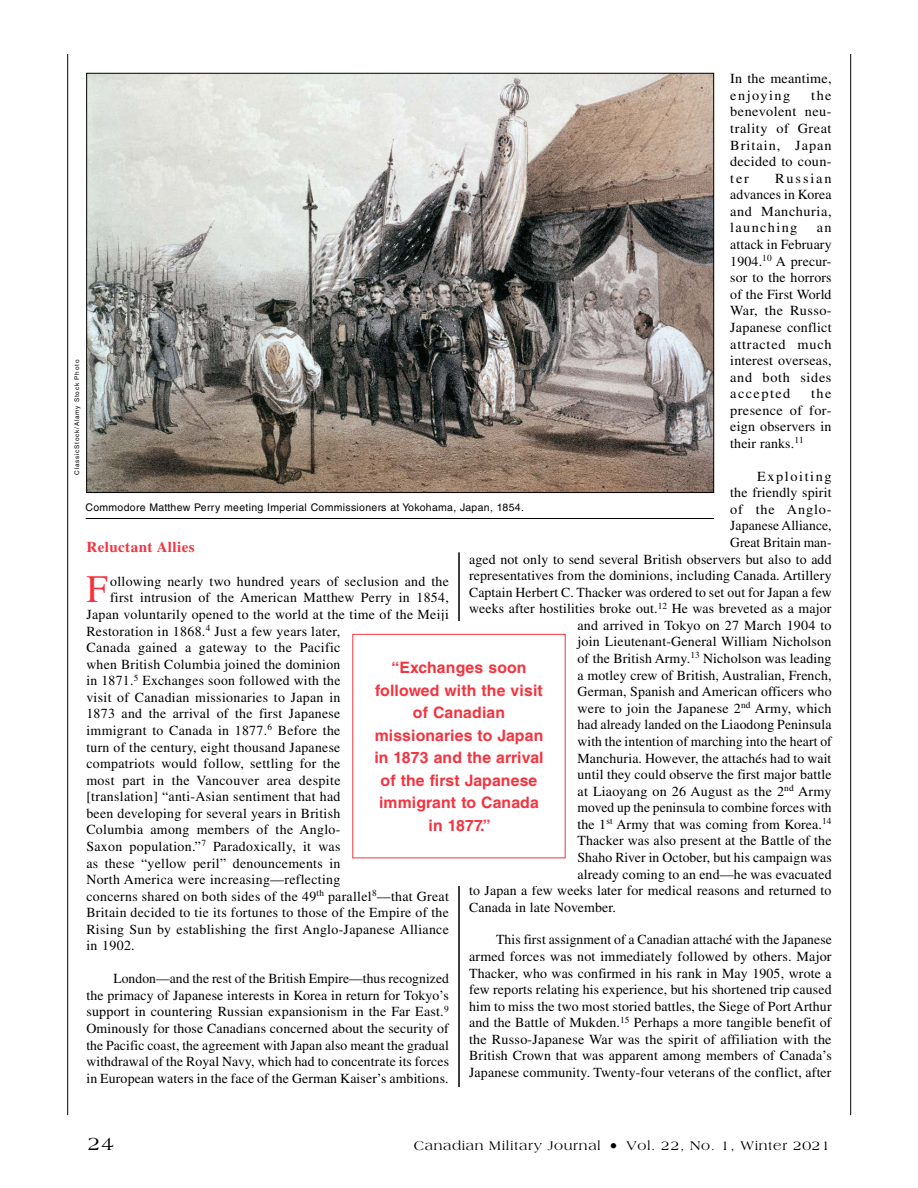
<style>
.page{position:relative;width:918px;height:1188px;background:#fff}
.page>*{position:absolute;margin:0;border:0;box-sizing:border-box;transform-origin:0 0}
.t1{font:38.85px "Times LT Std";color:#f5333f}
.t2{font:19.5px "Americana Std";color:#000}
.t3{font:700 15.75px/22.5px "Helvetica LT Std";letter-spacing:.01em;color:#f5333f;text-align:center}
.t4{font:700 15px "Times LT Std";letter-spacing:.03em;color:#f5333f}
.t5{font:13.8px/16.5px "Times LT Std";letter-spacing:.015em;color:#000;text-align:justify}
.t6{font:13.8px "Times LT Std";letter-spacing:.06em;color:#000}
.t7{font:13.8px "Times LT Std";letter-spacing:.11em;color:#000}
.t8{font:13.5px "Americana Std";letter-spacing:.05em;color:#000}
.t9{font:10.5px "Helvetica LT Std";letter-spacing:.03em;color:#000}
.t10{font:6.3px "Helvetica LT Std";letter-spacing:.125em;color:#000}
.s1{font-size:16.5px}
</style>
<div class="page">
<hr style="left:850px;top:54px;width:1px;height:1061px;background:#000">
<hr style="left:67px;top:54px;width:1px;height:1061px;background:#000">
<hr style="left:459px;top:552px;width:1px;height:70px;background:#000">
<hr style="left:459px;top:870px;width:1px;height:217px;background:#000">
<img style="left:88px;top:75px;width:624px;height:416px">
<hr style="left:86px;top:518px;width:628px;height:1px;background:#000">
<p class="t5" style="left:730px;top:70px;width:103px">In the meantime, enjoying</p>
<p class="t5" style="left:730px;top:87px;width:103px;text-indent:81px">the benevolent neu&shy;trality of Great Britain, Japan decided to coun&shy;ter</p>
<p class="t5" style="left:730px;top:170px;width:103px;text-indent:45px">Russian advances in Korea and Manchuria, launching</p>
<p class="t5" style="left:730px;top:220px;width:103px;text-indent:87px">an attack in February 1904.<sup>10</sup> A precur&shy;sor to the horrors of the First World War, the Russo-Japanese conflict attracted much interest overseas, and both sides accepted</p>
<p class="t10" style="left:73px;top:475px;width:116px;rotate:-90deg">ClassicStock/Alamy Stock Photo</p>
<p class="t5" style="left:730px;top:385px;width:103px;text-indent:81px">the presence of for&shy;eign observers in their ranks.<sup>11</sup></p>
<p class="t7" style="left:757px;top:468px;width:76px">Exploiting</p>
<p class="t5" style="left:730px;top:484px;width:103px">the friendly spirit</p>
<p class="t6" style="left:730px;top:501px;width:103px">of the Anglo-</p>
<p class="t5" style="left:730px;top:518px;width:103px">Japanese Alliance,</p>
<p class="t5" style="left:730px;top:534px;width:103px">Great Britain man-</p>
<p class="t5" style="left:469px;top:551px;width:364px">aged not only to send several British observers but also to add</p>
<p class="t5" style="left:469px;top:567px;width:364px">representatives from the dominions, including Canada. Artillery</p>
<p class="t5" style="left:469px;top:584px;width:364px">Captain Herbert C. Thacker was ordered to set out for Japan a few</p>
<p class="t5" style="left:469px;top:600px;width:364px">weeks after hostilities broke out.<sup>12</sup> He was breveted as a major</p>
<p class="t5" style="left:578px;top:617px;width:255px">and arrived in Tokyo on 27 March 1904 to</p>
<p class="t5" style="left:578px;top:634px;width:255px">join Lieutenant-General William Nicholson</p>
<p class="t5" style="left:578px;top:650px;width:256px">of the British Army.<sup>13</sup> Nicholson was leading</p>
<p class="t5" style="left:578px;top:667px;width:256px">a motley crew of British, Australian, French,</p>
<p class="t5" style="left:578px;top:683px;width:256px">German, Spanish and American officers who</p>
<p class="t5" style="left:578px;top:700px;width:256px">were to join the Japanese 2<sup>nd</sup> Army, which</p>
<p class="t5" style="left:578px;top:716px;width:255px">had already landed on the Liaodong Peninsula</p>
<p class="t5" style="left:578px;top:733px;width:256px">with the intention of marching into the heart of</p>
<p class="t5" style="left:578px;top:750px;width:255px">Manchuria. However, the attachés had to wait</p>
<p class="t5" style="left:578px;top:766px;width:256px">until they could observe the first major battle</p>
<p class="t5" style="left:578px;top:783px;width:256px">at Liaoyang on 26 August as the 2<sup>nd</sup> Army</p>
<p class="t5" style="left:578px;top:799px;width:256px">moved up the peninsula to combine forces with</p>
<p class="t5" style="left:578px;top:816px;width:256px">the 1<sup>st</sup> Army that was coming from Korea.<sup>14</sup></p>
<p class="t5" style="left:578px;top:832px;width:255px">Thacker was also present at the Battle of the</p>
<p class="t5" style="left:578px;top:849px;width:256px">Shaho River in October, but his campaign was</p>
<p class="t5" style="left:578px;top:866px;width:256px">already coming to an end––he was evacuated</p>
<p class="t5" style="left:469px;top:882px;width:364px">to Japan a few weeks later for medical reasons and returned to</p>
<p class="t5" style="left:469px;top:899px;width:148px">Canada in late November.</p>
<p class="t5" style="left:469px;top:931px;width:364px;text-indent:27px">This first assignment of a Canadian attaché with the Japanese armed forces was not immediately followed by others. Major Thacker, who was confirmed in his rank in May 1905, wrote a few reports relating his experience, but his shortened trip caused him to miss the two most storied battles, the Siege of Port Arthur and the Battle of Mukden.<sup>15</sup> Perhaps a more tangible benefit of the Russo-Japanese War was the spirit of affiliation with the British Crown that was apparent among members of Canada’s Japanese community. Twenty-four veterans of the conflict, after</p>
<p class="t9" style="left:86px;top:502px;width:440px">Commodore Matthew Perry meeting Imperial Commissioners at Yokohama, Japan, 1854.</p>
<p class="t4" style="left:86px;top:538px;width:110px">Reluctant Allies</p>
<h1 class="t1" style="left:86px;top:567px;width:23px">F</h1>
<p class="t5" style="left:110px;top:573px;width:340px">ollowing nearly two hundred years of seclusion and the</p>
<p class="t5" style="left:110px;top:589px;width:340px">first intrusion of the American Matthew Perry in 1854,</p>
<p class="t5" style="left:86px;top:606px;width:364px">Japan voluntarily opened to the world at the time of the Meiji</p>
<p class="t5" style="left:86px;top:623px;width:256px">Restoration in 1868.<sup>4</sup> Just a few years later,</p>
<p class="t5" style="left:86px;top:639px;width:256px">Canada gained a gateway to the Pacific</p>
<p class="t5" style="left:86px;top:656px;width:256px">when British Columbia joined the dominion</p>
<p class="t5" style="left:86px;top:672px;width:256px">in 1871.<sup>5</sup> Exchanges soon followed with the</p>
<p class="t5" style="left:86px;top:689px;width:256px">visit of Canadian missionaries to Japan in</p>
<p class="t5" style="left:86px;top:705px;width:256px">1873 and the arrival of the first Japanese</p>
<p class="t5" style="left:86px;top:722px;width:256px">immigrant to Canada in 1877.<sup>6</sup> Before the</p>
<p class="t5" style="left:86px;top:739px;width:256px">turn of the century, eight thousand Japanese</p>
<p class="t5" style="left:86px;top:755px;width:256px">compatriots would follow, settling for the</p>
<p class="t5" style="left:86px;top:772px;width:256px">most part in the Vancouver area despite</p>
<p class="t5" style="left:86px;top:788px;width:256px">[translation] “anti-Asian sentiment that had</p>
<p class="t5" style="left:86px;top:805px;width:256px">been developing for several years in British</p>
<p class="t5" style="left:86px;top:821px;width:256px">Columbia among members of the Anglo-</p>
<p class="t5" style="left:86px;top:838px;width:256px">Saxon population.”<sup>7</sup> Paradoxically, it was</p>
<p class="t5" style="left:86px;top:855px;width:256px">as these “yellow peril” denouncements in</p>
<p class="t5" style="left:86px;top:871px;width:256px">North America were increasing—reflecting</p>
<p class="t5" style="left:86px;top:888px;width:364px">concerns shared on both sides of the 49<sup>th</sup> parallel<sup>8</sup>—that Great</p>
<p class="t5" style="left:86px;top:904px;width:364px">Britain decided to tie its fortunes to those of the Empire of the</p>
<p class="t5" style="left:86px;top:921px;width:364px">Rising Sun by establishing the first Anglo-Japanese Alliance</p>
<p class="t5" style="left:86px;top:938px;width:50px">in 1902.</p>
<p class="t5" style="left:86px;top:970px;width:364px;text-indent:27px">London—and the rest of the British Empire—thus recognized the primacy of Japanese interests in Korea in return for Tokyo’s support in countering Russian expansionism in the Far East.<sup>9<br></sup>Ominously for those Canadians concerned about the security of the Pacific coast, the agreement with Japan also meant the gradual withdrawal of the Royal Navy, which had to concentrate its forces in European waters in the face of the German Kaiser’s ambitions.</p>
<p class="t3" style="left:374px;top:656px;width:171px">“Exchanges soon followed with the visit of Canadian missionaries to Japan in 1873 and the arrival of the first Japanese immigrant to Canada in 1877.”</p>
<h2 class="t2" style="left:88px;top:1132px;width:28px">24</h2>
<p class="t8" style="left:414px;top:1138px;width:418px">Canadian Military Journal <span class="s1">•</span> Vol. 22, No. 1, Winter 2021</p>
</div>
